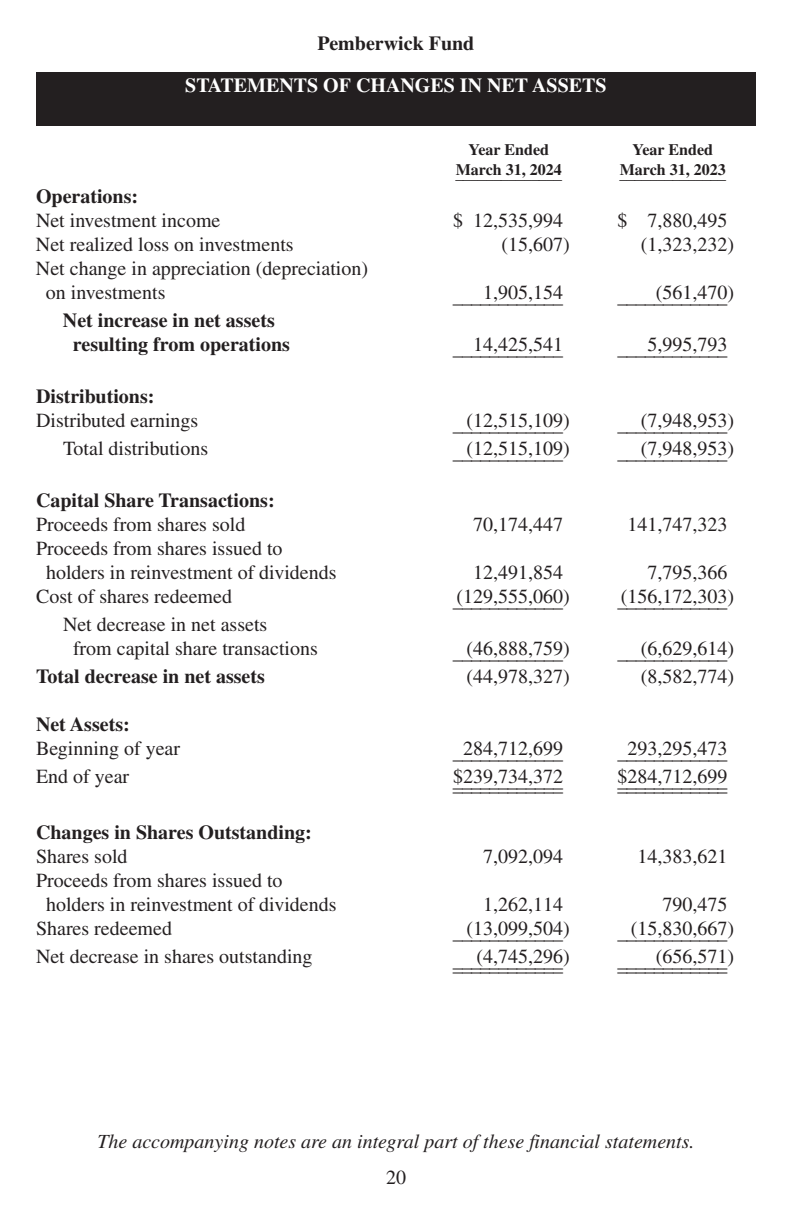
<style>
.page{position:relative;width:792px;height:1224px;background:#fff}
.page>*{position:absolute;margin:0;border:0;box-sizing:border-box;transform-origin:0 0}
.t1{font:20px/24px "Times";color:#231f20}
.t2{font:700 20px/24px "Times";color:#231f20}
.t3{font:italic 20px "Times";color:#231f20}
.t4{font:700 20px "Times";color:#fff}
.t5{font:700 16px "Times";color:#231f20}
</style>
<div class="page">
<div style="left:36px;top:72px;width:720px;height:54px;background:#231f20"></div>
<p class="t2" style="left:318px;top:33px;width:158px">Pemberwick Fund</p>
<p class="t4" style="left:185px;top:78px;width:423px">STATEMENTS OF CHANGES IN NET ASSETS</p>
<p class="t5" style="left:469px;top:144px;width:82px">Year Ended</p>
<p class="t5" style="left:633px;top:144px;width:82px">Year Ended</p>
<p class="t5" style="left:455px;top:168px;width:108px">_M_ _a _r c_h_ _3_1_,_2_0_2_4_</p>
<p class="t5" style="left:619px;top:168px;width:108px">_M_ _a _r c_h_ _3_1_,_2_0_2_3_</p>
<p class="t2" style="left:36px;top:186px;width:104px">Operations:</p>
<p class="t1" style="left:36px;top:211px;width:186px">Net investment income</p>
<p class="t1" style="left:453px;top:211px;width:111px">$ 12,535,994</p>
<p class="t1" style="left:618px;top:211px;width:111px">$ 7,880,495</p>
<p class="t1" style="left:36px;top:235px;width:259px">Net realized loss on investments</p>
<p class="t1" style="left:501px;top:235px;width:70px">(15,607)</p>
<p class="t1" style="left:641px;top:235px;width:95px">(1,323,232)</p>
<p class="t1" style="left:46px;top:259px;width:324px;text-indent:-10px">Net change in appreciation (depreciation) on investments</p>
<p class="t1" style="left:453px;top:287px;width:112px">____1_,9__0_5_,1_5__4</p>
<p class="t1" style="left:617px;top:287px;width:118px">_____(5__6_1_,4_7__0)</p>
<p class="t2" style="left:73px;top:310px;width:219px;text-indent:-10px">Net increase in net assets resulting from operations</p>
<p class="t1" style="left:453px;top:339px;width:112px">___1_4_, 4__2_5_, 5_4__1</p>
<p class="t1" style="left:617px;top:339px;width:112px">____5_,9__9_5_,7_9__3</p>
<p class="t2" style="left:36px;top:386px;width:120px">Distributions:</p>
<p class="t1" style="left:36px;top:411px;width:164px">Distributed earnings</p>
<p class="t1" style="left:453px;top:413px;width:118px">__(_1_2_, 5__1_5_, 1_0__9 )</p>
<p class="t1" style="left:617px;top:415px;width:118px">___(_7_, 9__4_8_, 9_5__3 )</p>
<p class="t1" style="left:63px;top:439px;width:147px">Total distributions</p>
<p class="t1" style="left:453px;top:441px;width:118px">__(_1_2_, 5__1_5_, 1_0__9 )</p>
<p class="t1" style="left:617px;top:443px;width:118px">___(_7_, 9__4_8_, 9_5__3 )</p>
<p class="t2" style="left:36px;top:490px;width:240px">Capital Share Transactions:</p>
<p class="t1" style="left:36px;top:515px;width:211px">Proceeds from shares sold</p>
<p class="t1" style="left:473px;top:515px;width:91px">70,174,447</p>
<p class="t1" style="left:628px;top:515px;width:101px">141,747,323</p>
<p class="t1" style="left:46px;top:539px;width:292px;text-indent:-10px">Proceeds from shares issued to holders in reinvestment of dividends</p>
<p class="t1" style="left:473px;top:563px;width:91px">12,491,854</p>
<p class="t1" style="left:648px;top:563px;width:81px">7,795,366</p>
<p class="t1" style="left:36px;top:587px;width:198px">Cost of shares redeemed</p>
<p class="t1" style="left:453px;top:587px;width:118px">_( _1_2_9_, 5_ _5 _5_, 0_ 6_ _0 )</p>
<p class="t1" style="left:617px;top:587px;width:118px">_( _1_5_6_, 1_ _7 _2_, 3_ 0_ _3 )</p>
<p class="t1" style="left:73px;top:615px;width:246px;text-indent:-10px">Net decrease in net assets<br>from capital share transactions</p>
<p class="t1" style="left:453px;top:641px;width:118px">__(_4_6_, 8__8_8_, 7_5__9 )</p>
<p class="t1" style="left:617px;top:643px;width:118px">___(_6_, 6__2_9_, 6_1__4 )</p>
<p class="t2" style="left:36px;top:666px;width:230px">Total decrease in net assets</p>
<p class="t1" style="left:466px;top:667px;width:105px">(44,978,327)</p>
<p class="t1" style="left:641px;top:667px;width:95px">(8,582,774)</p>
<p class="t2" style="left:36px;top:714px;width:95px">Net Assets:</p>
<p class="t1" style="left:36px;top:739px;width:146px">Beginning of year</p>
<p class="t1" style="left:453px;top:743px;width:112px">__2_8_4_, 7__1_2_, 6_9_9_</p>
<p class="t1" style="left:617px;top:743px;width:112px">_ _2_9_3_, 2_ _9 _5_, 4_ 7_ 3_</p>
<p class="t1" style="left:36px;top:767px;width:95px">End of year</p>
<p class="t1" style="left:453px;top:771px;width:112px">__$ __2 __3 __9 __, 7__ __3 __4 __, 3__ 7__ 2__</p>
<p class="t1" style="left:617px;top:771px;width:112px">__$ __2 __8 __4 __, 7__ __1 __2 __, 6__ 9__ 9__</p>
<p class="t2" style="left:36px;top:822px;width:277px">Changes in Shares Outstanding:</p>
<p class="t1" style="left:36px;top:847px;width:93px">Shares sold</p>
<p class="t1" style="left:483px;top:847px;width:81px">7,092,094</p>
<p class="t1" style="left:638px;top:847px;width:91px">14,383,621</p>
<p class="t1" style="left:46px;top:871px;width:292px;text-indent:-10px">Proceeds from shares issued to holders in reinvestment of dividends</p>
<p class="t1" style="left:483px;top:895px;width:81px">1,262,114</p>
<p class="t1" style="left:663px;top:895px;width:66px">790,475</p>
<p class="t1" style="left:36px;top:919px;width:138px">Shares redeemed</p>
<p class="t1" style="left:453px;top:921px;width:118px">__(_1_3_, 0__9_9_, 5_0__4 )</p>
<p class="t1" style="left:617px;top:921px;width:118px">__(_1_5_, 8__3_0_, 6_6_7_ )</p>
<p class="t1" style="left:36px;top:947px;width:278px">Net decrease in shares outstanding</p>
<p class="t1" style="left:453px;top:951px;width:118px">___(_4_, 7__4_5_, 2_9__6 )</p>
<p class="t1" style="left:617px;top:951px;width:118px">_____(6__5_6_,5_7_1_)</p>
<p class="t1" style="left:453px;top:955px;width:112px">____________</p>
<p class="t1" style="left:617px;top:955px;width:112px">____________</p>
<p class="t3" style="left:97px;top:1134px;width:599px">The accompanying notes are an integral part of these financial statements.</p>
<p class="t1" style="left:386px;top:1167px;width:21px">20</p>
</div>
